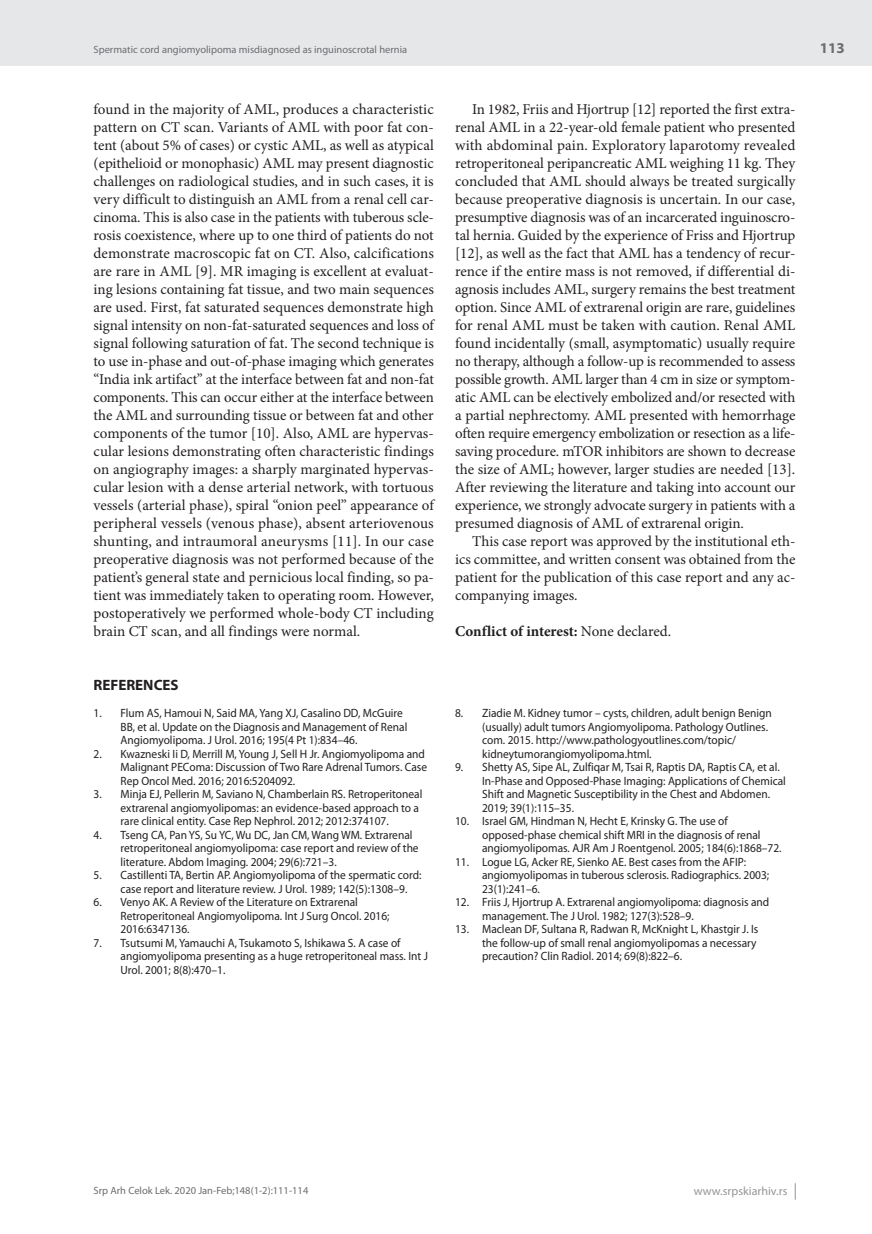
<style>
.page{position:relative;width:872px;height:1234px;background:#fff}
.page>*{position:absolute;margin:0;border:0;box-sizing:border-box;transform-origin:0 0}
.t1{font:15px/18px "Minion Pro";letter-spacing:-.005em;color:#231f20;text-align:justify}
.t2{font:700 15px "Minion Pro";color:#231f20}
.t3{font:700 15px "Myriad Pro";color:#231f20}
.t4{font:700 15px "Myriad Pro";color:#6c6d70}
.t5{font:12px/13.5px "Myriad Pro";color:#231f20;scale:.95 1}
.t6{font:12px "Myriad Pro";color:#939598}
.t7{font:10.5px "Myriad Pro";color:#6c6d70}
.s1{font-weight:400}
</style>
<div class="page">
<div style="left:0;top:0;width:872px;height:66px;background:#e6e7e9"></div>
<svg style="left:795px;top:1183px;width:1px;height:16px"></svg>
<p class="t7" style="left:94px;top:43px;width:315px">Spermatic cord angiomyolipoma misdiagnosed as inguinoscrotal hernia</p>
<p class="t1" style="left:94px;top:100px;width:342px">found in the majority of AML, produces a characteristic pattern on CT scan. Variants of AML with poor fat con&shy;tent (about 5% of cases) or cystic AML, as well as atypical (epithelioid or monophasic) AML may present diagnostic challenges on radiological studies, and in such cases, it is very difficult to distinguish an AML from a renal cell car&shy;cinoma. This is also case in the patients with tuberous scle&shy;rosis coexistence, where up to one third of patients do not demonstrate macroscopic fat on CT. Also, calcifications are rare in AML [9]. MR imaging is excellent at evaluat&shy;ing lesions containing fat tissue, and two main sequences are used. First, fat saturated sequences demonstrate high signal intensity on non-fat-saturated sequences and loss of signal following saturation of fat. The second technique is to use in-phase and out-of-phase imaging which generates “India ink artifact” at the interface between fat and non-fat components. This can occur either at the interface between the AML and surrounding tissue or between fat and other components of the tumor [10]. Also, AML are hypervas&shy;cular lesions demonstrating often characteristic findings on angiography images: a sharply marginated hypervas&shy;cular lesion with a dense arterial network, with tortuous vessels (arterial phase), spiral “onion peel” appearance of peripheral vessels (venous phase), absent arteriovenous shunting, and intraumoral aneurysms [11]. In our case preoperative diagnosis was not performed because of the patient’s general state and pernicious local finding, so pa&shy;tient was immediately taken to operating room. However, postoperatively we performed whole-body CT including brain CT scan, and all findings were normal.</p>
<p class="t1" style="left:455px;top:100px;width:342px;text-indent:17px">In 1982, Friis and Hjortrup [12] reported the first extra&shy;renal AML in a 22-year-old female patient who presented with abdominal pain. Exploratory laparotomy revealed retroperitoneal peripancreatic AML weighing 11 kg. They concluded that AML should always be treated surgically because preoperative diagnosis is uncertain. In our case, presumptive diagnosis was of an incarcerated inguinoscro&shy;tal hernia. Guided by the experience of Friss and Hjortrup [12], as well as the fact that AML has a tendency of recur&shy;rence if the entire mass is not removed, if differential di&shy;agnosis includes AML, surgery remains the best treatment option. Since AML of extrarenal origin are rare, guidelines for renal AML must be taken with caution. Renal AML found incidentally (small, asymptomatic) usually require no therapy, although a follow-up is recommended to assess possible growth. AML larger than 4 cm in size or symptom&shy;atic AML can be electively embolized and/or resected with a partial nephrectomy. AML presented with hemorrhage often require emergency embolization or resection as a life&shy;saving procedure. mTOR inhibitors are shown to decrease the size of AML; however, larger studies are needed [13].<br>After reviewing the literature and taking into account our experience, we strongly advocate surgery in patients with a presumed diagnosis of AML of extrarenal origin.</p>
<p class="t1" style="left:455px;top:532px;width:342px;text-indent:17px">This case report was approved by the institutional eth&shy;ics committee, and written consent was obtained from the patient for the publication of this case report and any ac&shy;companying images.</p>
<p class="t2" style="left:455px;top:620px;width:217px">Conflict of interest: <span class="s1">None declared.</span></p>
<p class="t3" style="left:94px;top:675px;width:87px">REFERENCES</p>
<p class="t5" style="left:121px;top:706px;width:303px;text-indent:-27px">1. Flum AS, Hamoui N, Said MA, Yang XJ, Casalino DD, McGuire<br>BB, et al. Update on the Diagnosis and Management of Renal<br>Angiomyolipoma. J Urol. 2016; 195(4 Pt 1):834–46.</p>
<p class="t5" style="left:121px;top:746px;width:324px;text-indent:-27px">2. Kwazneski Ii D, Merrill M, Young J, Sell H Jr. Angiomyolipoma and<br>Malignant PEComa: Discussion of Two Rare Adrenal Tumors. Case<br>Rep Oncol Med. 2016; 2016:5204092.</p>
<p class="t5" style="left:121px;top:787px;width:319px;text-indent:-27px">3. Minja EJ, Pellerin M, Saviano N, Chamberlain RS. Retroperitoneal extrarenal angiomyolipomas: an evidence-based approach to a rare clinical entity. Case Rep Nephrol. 2012; 2012:374107.</p>
<p class="t5" style="left:121px;top:827px;width:315px;text-indent:-27px">4. Tseng CA, Pan YS, Su YC, Wu DC, Jan CM, Wang WM. Extrarenal retroperitoneal angiomyolipoma: case report and review of the literature. Abdom Imaging. 2004; 29(6):721–3.</p>
<p class="t5" style="left:121px;top:868px;width:318px;text-indent:-27px">5. Castillenti TA, Bertin AP. Angiomyolipoma of the spermatic cord: case report and literature review. J Urol. 1989; 142(5):1308–9.</p>
<p class="t5" style="left:121px;top:895px;width:285px;text-indent:-27px">6. Venyo AK. A Review of the Literature on Extrarenal<br>Retroperitoneal Angiomyolipoma. Int J Surg Oncol. 2016;<br>2016:6347136.</p>
<p class="t5" style="left:121px;top:935px;width:325px;text-indent:-27px">7. Tsutsumi M, Yamauchi A, Tsukamoto S, Ishikawa S. A case of angiomyolipoma presenting as a huge retroperitoneal mass. Int J<br>Urol. 2001; 8(8):470–1.</p>
<p class="t5" style="left:482px;top:706px;width:306px;text-indent:-27px">8. Ziadie M. Kidney tumor – cysts, children, adult benign Benign (usually) adult tumors Angiomyolipoma. Pathology Outlines. com. 2015. http://www.pathologyoutlines.com/topic/ kidneytumorangiomyolipoma.html.</p>
<p class="t5" style="left:482px;top:760px;width:321px;text-indent:-27px">9. Shetty AS, Sipe AL, Zulfiqar M, Tsai R, Raptis DA, Raptis CA, et al.<br>In-Phase and Opposed-Phase Imaging: Applications of Chemical Shift and Magnetic Susceptibility in the Chest and Abdomen.<br>2019; 39(1):115–35.</p>
<p class="t5" style="left:482px;top:814px;width:317px;text-indent:-27px">10. Israel GM, Hindman N, Hecht E, Krinsky G. The use of opposed-phase chemical shift MRI in the diagnosis of renal angiomyolipomas. AJR Am J Roentgenol. 2005; 184(6):1868–72.</p>
<p class="t5" style="left:482px;top:854px;width:304px;text-indent:-27px">11. Logue LG, Acker RE, Sienko AE. Best cases from the AFIP: angiomyolipomas in tuberous sclerosis. Radiographics. 2003;<br>23(1):241–6.</p>
<p class="t5" style="left:482px;top:895px;width:304px;text-indent:-27px">12. Friis J, Hjortrup A. Extrarenal angiomyolipoma: diagnosis and management. The J Urol. 1982; 127(3):528–9.</p>
<p class="t5" style="left:482px;top:922px;width:292px;text-indent:-27px">13. Maclean DF, Sultana R, Radwan R, McKnight L, Khastgir J. Is the follow-up of small renal angiomyolipomas a necessary precaution? Clin Radiol. 2014; 69(8):822–6.</p>
<p class="t4" style="left:820px;top:38px;width:26px">113</p>
<p class="t7" style="left:94px;top:1184px;width:216px">Srp Arh Celok Lek. 2020 Jan-Feb;148(1-2):111-114</p>
<p class="t6" style="left:694px;top:1183px;width:95px">www.srpskiarhiv.rs</p>
</div>
